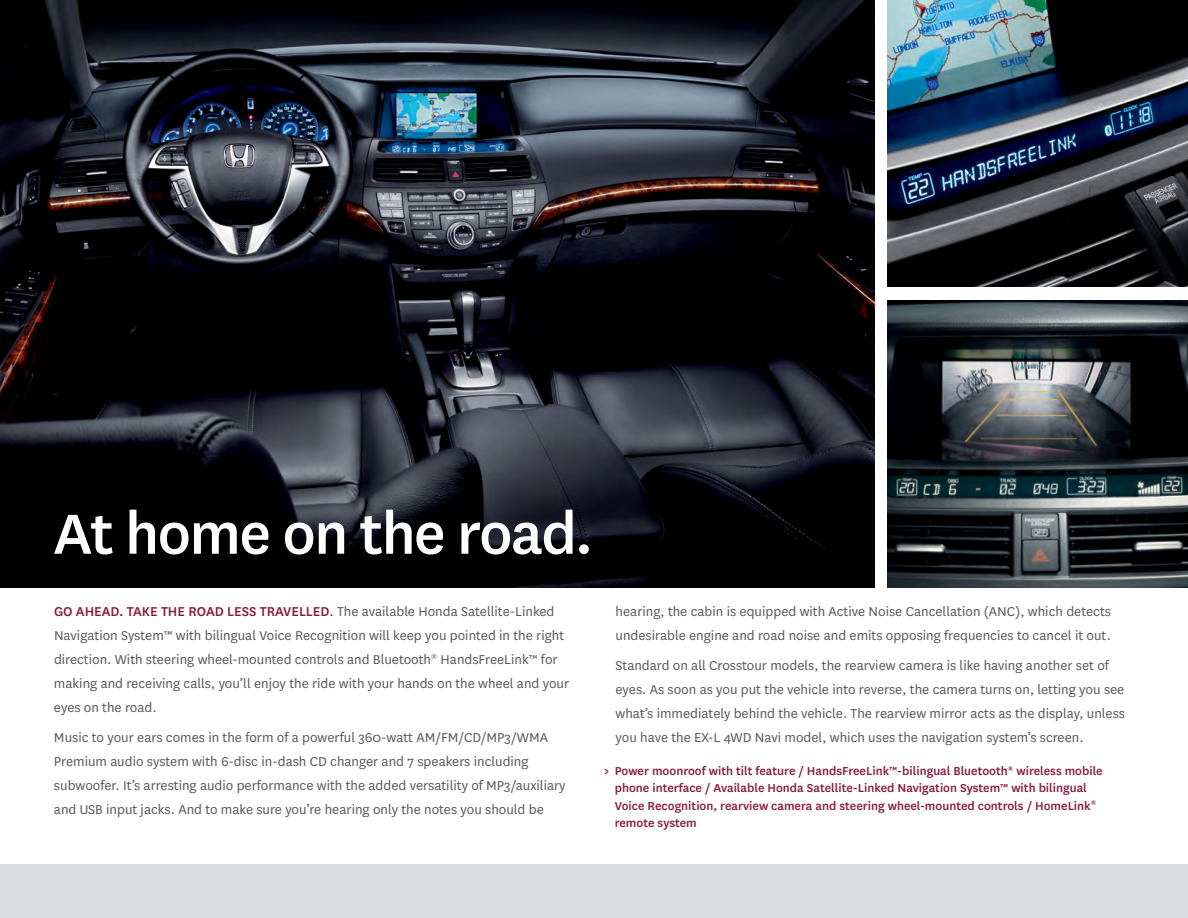
<style>
.page{position:relative;width:1188px;height:918px;background:#fff}
.page>*{position:absolute;margin:0;border:0;box-sizing:border-box;transform-origin:0 0}
.t1{font:500 66px "National";color:#fff}
.t2{font:15px/24px "National";color:#58595b}
.t3{font:500 13.5px "National";color:#871840}
.s1{font-weight:500;color:#871840}
.s2{color:#871840}
.s3{font-weight:700}
</style>
<div class="page">
<img style="left:0;top:0;width:874px;height:587px">
<img style="left:888px;top:0;width:300px;height:287px">
<img style="left:888px;top:300px;width:300px;height:287px">
<div style="left:0;top:864px;width:1188px;height:54px;background:#dcddde"></div>
<h1 class="t1" style="left:53px;top:489px;width:542px">At home on the road.</h1>
<p class="t2" style="left:54px;top:599px;width:517px"><span class="s1">Go ahead. Take the road less travelled</span><span class="s2">.</span> The available Honda Satellite-Linked Navigation System™ with bilingual Voice Recognition will keep you pointed in the right direction. With steering wheel-mounted controls and Bluetooth<sup>®</sup> HandsFreeLink™ for making and receiving calls, you’ll enjoy the ride with your hands on the wheel and your eyes on the road.</p>
<p class="t2" style="left:54px;top:725px;width:513px">Music to your ears comes in the form of a powerful 360-watt AM/FM/CD/MP3/WMA Premium audio system with 6-disc in-dash CD changer and 7 speakers including subwoofer. It’s arresting audio performance with the added versatility of MP3/auxiliary and USB input jacks. And to make sure you’re hearing only the notes you should be</p>
<p class="t2" style="left:616px;top:599px;width:497px">hearing, the cabin is equipped with Active Noise Cancellation (ANC), which detects undesirable engine and road noise and emits opposing frequencies to cancel it out.</p>
<p class="t2" style="left:616px;top:653px;width:511px">Standard on all Crosstour models, the rearview camera is like having another set of eyes. As soon as you put the vehicle into reverse, the camera turns on, letting you see what’s immediately behind the vehicle. The rearview mirror acts as the display, unless you have the EX-L 4WD Navi model, which uses the navigation system’s screen.</p>
<p class="t3" style="left:604px;top:762px;width:500px"><span class="s3">&gt;</span> Power moonroof with tilt feature / H andsFreeLink™-bilingual Bluetooth<sup>®</sup> wireless mobile</p>
<p class="t3" style="left:615px;top:779px;width:474px">phone interface / Available H onda Satellite-Linked N avigation System™ with bilingual</p>
<p class="t3" style="left:604px;top:796px;width:494px">Voice Recognition, rearview camera and steering wheel-mounted controls / H omeLink<sup>®</sup></p>
<p class="t3" style="left:615px;top:814px;width:84px">remote system</p>
</div>
